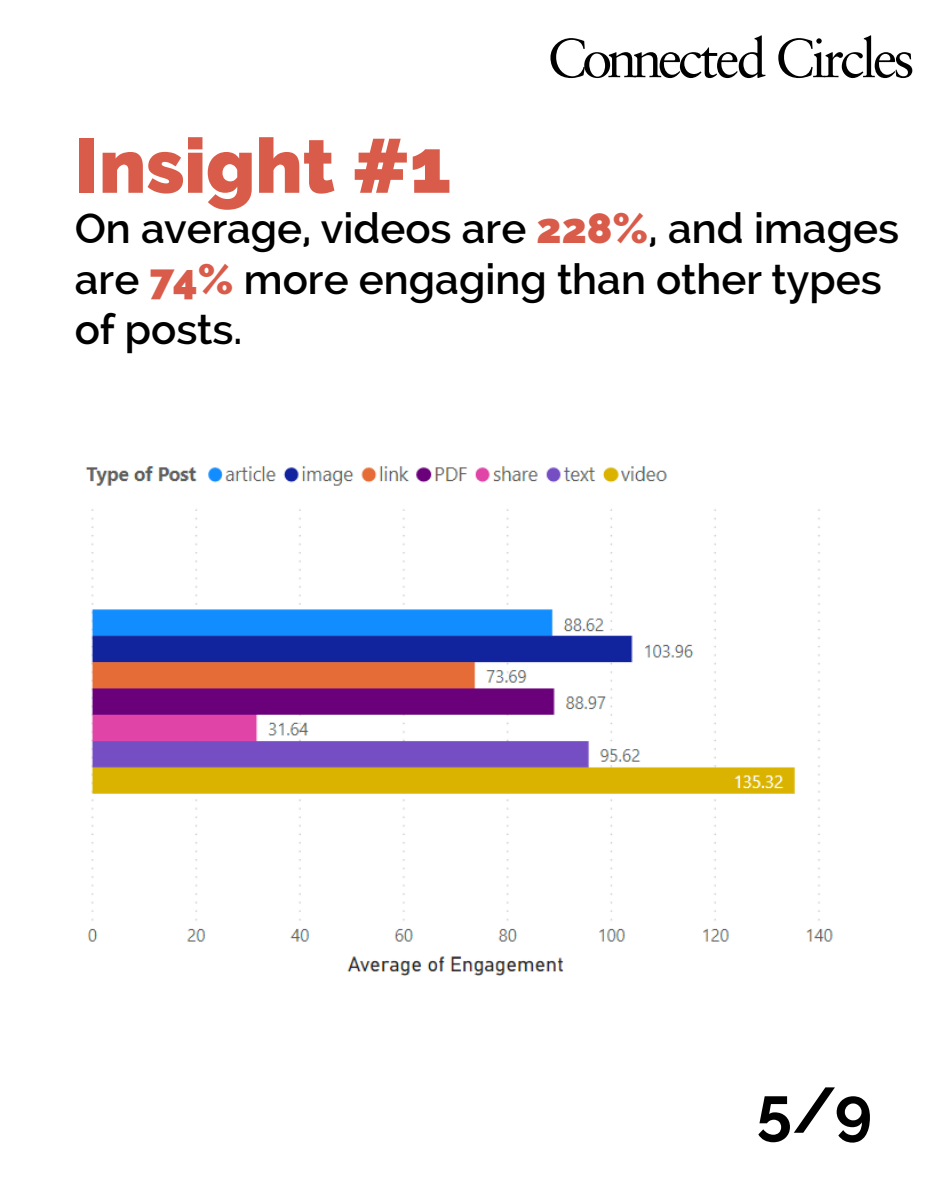
<style>
.page{position:relative;width:945px;height:1182px;background:#fff}
.page>*{position:absolute;margin:0;border:0;box-sizing:border-box;transform-origin:0 0}
.t1{font:900 76.12px "Raleway";color:#d95c4a}
.t2{font:700 63.88px "Raleway";color:#000}
.t3{font:600 42px/50.4px "Raleway";color:#000}
.s1{font-weight:900;color:#d95c4a}
</style>
<div class="page">
<svg style="left:550px;top:35px;width:215px;height:43px"></svg>
<svg style="left:778px;top:35px;width:134px;height:43px"></svg>
<img style="left:85px;top:466px;width:748px;height:510px">
<h1 class="t1" style="left:75px;top:122px;width:378px">Insight #1</h1>
<p class="t3" style="left:75px;top:203px;width:826px">On average, videos are <span class="s1">228%</span>, and images are <span class="s1">74%</span> more engaging than other types of posts.</p>
<h2 class="t2" style="left:757px;top:1073px;width:117px">5/9</h2>
</div>
